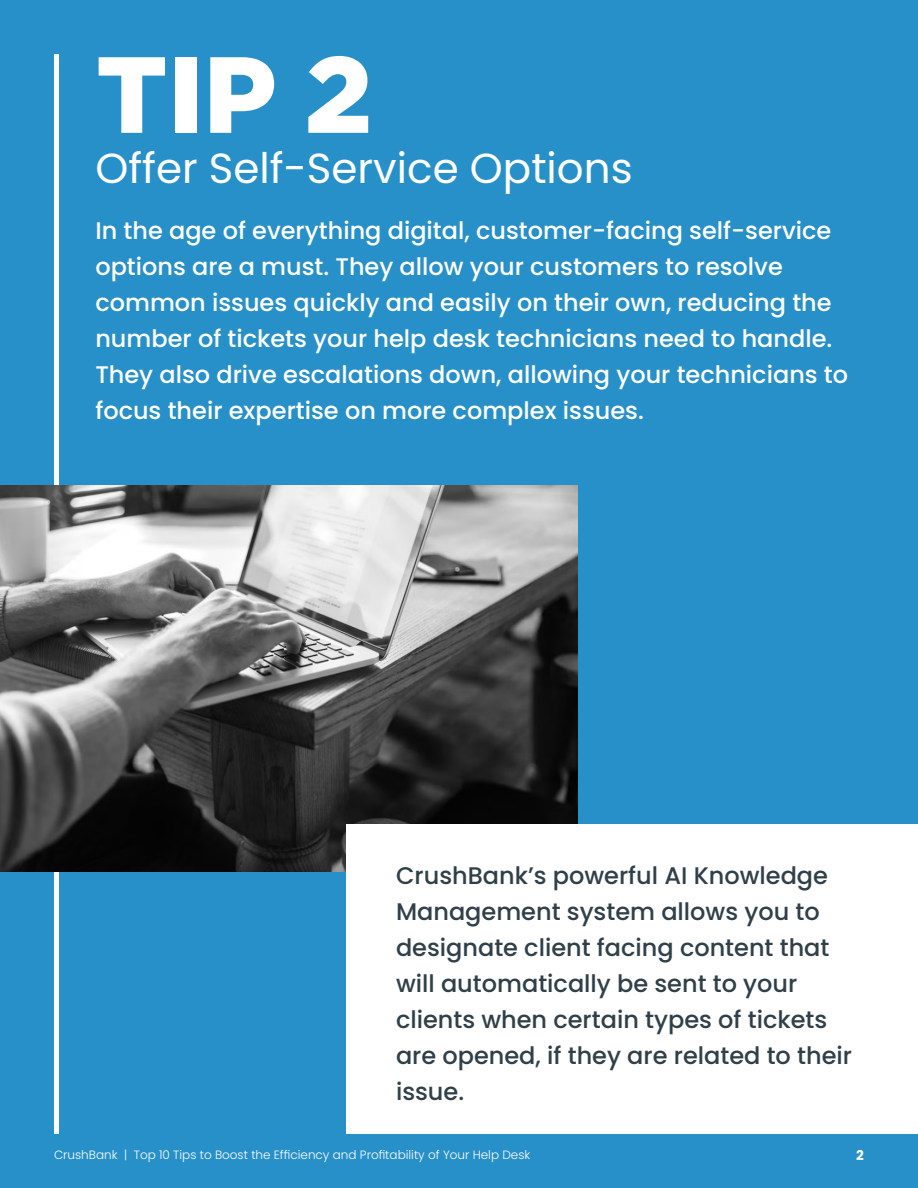
<style>
.page{position:relative;width:918px;height:1188px;background:#2890c9}
.page>*{position:absolute;margin:0;border:0;box-sizing:border-box;transform-origin:0 0}
.t1{font:900 108px "Gotham";color:#fff}
.t2{font:42px "Poppins";color:#fff}
.t3{font:500 24px/36px "Poppins";color:#fff}
.t4{font:500 24px/36px "Poppins";color:#303f48}
.t5{font:700 13.5px "Poppins";color:#fff}
.t6{font:300 12px "Poppins";color:#fff}
</style>
<div class="page">
<div style="left:54px;top:54px;width:5px;height:1080px;background:#fff"></div>
<img style="left:0;top:486px;width:578px;height:386px">
<div style="left:346px;top:824px;width:572px;height:310px;background:#fff"></div>
<p class="t1" style="left:96px;top:32px;width:278px">TIP 2</p>
<p class="t2" style="left:95px;top:144px;width:539px">Offer Self-Service Options</p>
<p class="t3" style="left:95px;top:213px;width:754px">In the age of everything digital, customer-facing self-service options are a must. They allow your customers to resolve common issues quickly and easily on their own, reducing the number of tickets your help desk technicians need to handle.<br>They also drive escalations down, allowing your technicians to focus their expertise on more complex issues.</p>
<p class="t4" style="left:396px;top:858px;width:458px">CrushBank’s powerful AI Knowledge<br>Management system allows you to designate client facing content that will automatically be sent to your clients when certain types of tickets are opened, if they are related to their issue.</p>
<p class="t6" style="left:54px;top:1148px;width:478px">CrushBank | Top 10 Tips to Boost the Efficiency and Profitability of Your Help Desk</p>
<p class="t5" style="left:856px;top:1147px;width:9px">2</p>
</div>
